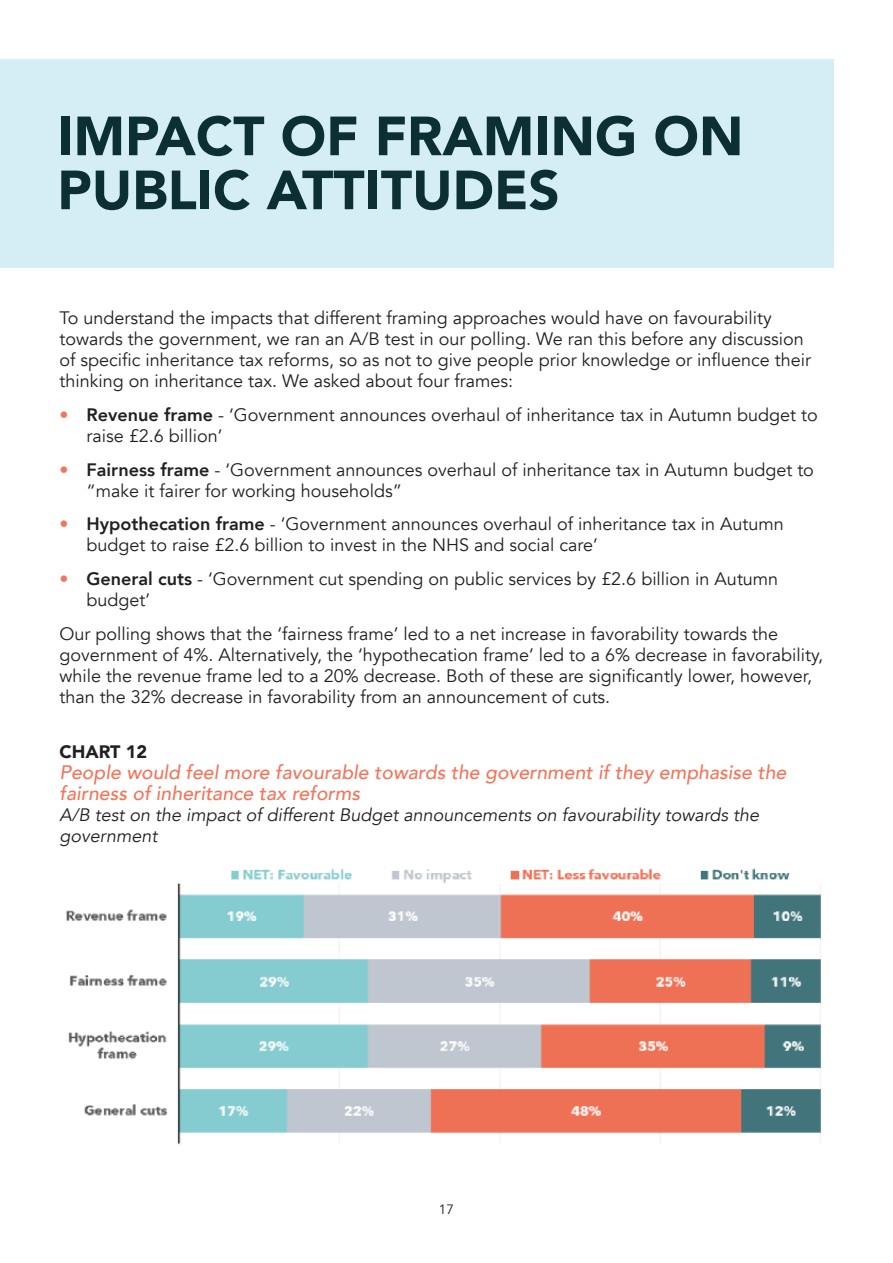
<style>
.page{position:relative;width:893px;height:1263px;background:#fff}
.page>*{position:absolute;margin:0;border:0;box-sizing:border-box;transform-origin:0 0}
.t1{font:900 54.6px/54px "Avenir";color:#0c2f34}
.Body{font:italic 500 19.5px/21px "Avenir";color:#f3755a}
.Body-2{font:18px/21px "Avenir";color:#231f20}
.Body-3{font:italic 18px/21px "Avenir";color:#231f20}
.Body-4{font:900 18px "Avenir";color:#231f20}
.t2{font:13.5px "Avenir";color:#231f20}
.s1{font-weight:900;color:#f3755a}
.s2{font-weight:800}
</style>
<div class="page">
<div style="left:0;top:60px;width:833px;height:208px;background:#d5eef5"></div>
<img style="left:66px;top:868px;width:755px;height:277px">
<h1 class="t1" style="left:57px;top:108px;width:688px">IMPACT OF FRAMING ON<br>PUBLIC ATTITUDES</h1>
<p class="Body-2" style="left:60px;top:308px;width:753px">To understand the impacts that different framing approaches would have on favourability towards the government, we ran an A/B test in our polling. We ran this before any discussion of specific inheritance tax reforms, so as not to give people prior knowledge or influence their thinking on inheritance tax. We asked about four frames:</p>
<p class="Body-2" style="left:87px;top:405px;width:733px;text-indent:-27px"><span class="s1">•</span> <span class="s2">Revenue frame</span> - ‘Government announces overhaul of inheritance tax in Autumn budget to raise £2.6 billion’</p>
<p class="Body-2" style="left:87px;top:459px;width:729px;text-indent:-27px"><span class="s1">•</span> <span class="s2">Fairness frame</span> - ‘Government announces overhaul of inheritance tax in Autumn budget to “make it fairer for working households”</p>
<p class="Body-2" style="left:87px;top:514px;width:699px;text-indent:-27px"><span class="s1">•</span> <span class="s2">Hypothecation frame</span> - ‘Government announces overhaul of inheritance tax in Autumn budget to raise £2.6 billion to invest in the NHS and social care’</p>
<p class="Body-2" style="left:87px;top:569px;width:693px;text-indent:-27px"><span class="s1">•</span> <span class="s2">General cuts</span> - ‘Government cut spending on public services by £2.6 billion in Autumn budget’</p>
<p class="Body-2" style="left:60px;top:624px;width:765px">Our polling shows that the ‘fairness frame’ led to a net increase in favorability towards the government of 4%. Alternatively, the ‘hypothecation frame’ led to a 6% decrease in favorability, while the revenue frame led to a 20% decrease. Both of these are significantly lower, however, than the 32% decrease in favorability from an announcement of cuts.</p>
<p class="Body-4" style="left:60px;top:736px;width:89px">CHART 12</p>
<p class="Body" style="left:60px;top:762px;width:728px">People would feel more favourable towards the government if they emphasise the fairness of inheritance tax reforms</p>
<p class="Body-3" style="left:60px;top:804px;width:701px">A/B test on the impact of different Budget announcements on favourability towards the government</p>
<p class="t2" style="left:439px;top:1201px;width:17px">17</p>
</div>
